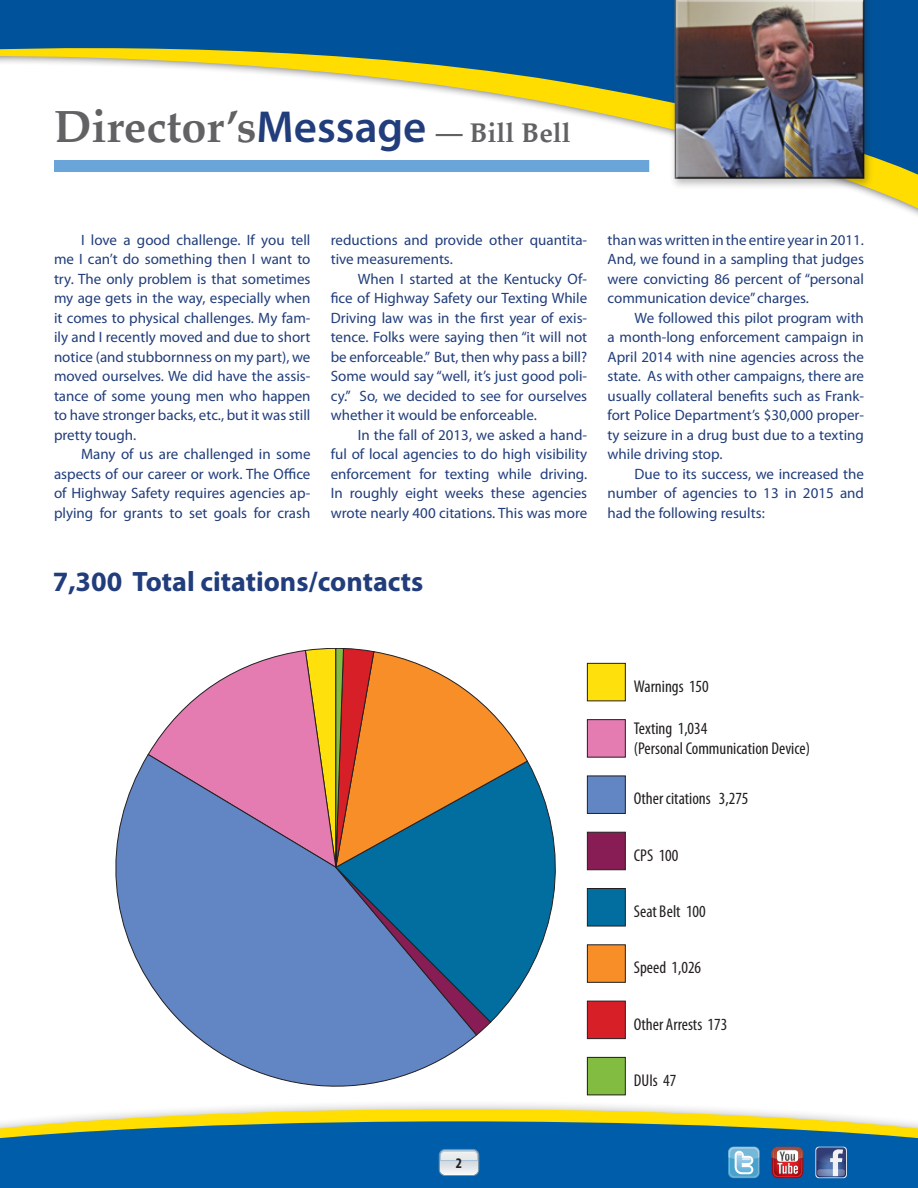
<style>
.page{position:relative;width:918px;height:1188px;background:#fff}
.page>*{position:absolute;margin:0;border:0;box-sizing:border-box;transform-origin:0 0}
.Pull_Quote{font:700 45px "Palatino";color:#626264}
.t1{font:700 28.05px "Myriad Pro";color:#213d7b}
.t2{font:condensed 17.1px/20.5px "Myriad Pro";color:#231f20}
.P1{font:15px/19.5px "Myriad Pro";color:#213d7b;text-align:justify}
.t3{font:700 condensed 14.7px "Myriad Pro";color:#231f20}
.s1{font-family:"Myriad Pro";font-weight:600;color:#213d7b}
.s2{font-size:27px}
</style>
<div class="page">
<svg style="left:857px;top:181px;width:61px;height:34px"></svg>
<svg style="left:0;top:0;width:918px;height:181px"></svg>
<div style="left:0;top:1100px;width:918px;height:88px;background:#231f20;opacity:.3"></div>
<svg style="left:0;top:1109px;width:918px;height:10px"></svg>
<div style="left:0;top:1119px;width:918px;height:69px;background:#231f20;opacity:.3"></div>
<svg style="left:0;top:1121px;width:918px;height:67px;background:#16689d"></svg>
<div style="left:54px;top:160px;width:595px;height:12px;background:#6aa5d9"></div>
<div style="left:669px;top:0;width:205px;height:190px;background:#231f20;opacity:.3"></div>
<div style="left:671px;top:0;width:197px;height:179px;background:#231f20;opacity:.75"></div>
<div style="left:587px;top:663px;width:39px;height:38px;background:#fde00c;border:1px solid #231f20"></div>
<div style="left:587px;top:719px;width:39px;height:38px;background:#e47bb1;border:1px solid #231f20"></div>
<div style="left:587px;top:776px;width:39px;height:38px;background:#6286c4;border:1px solid #231f20"></div>
<svg style="left:116px;top:755px;width:360px;height:332px"></svg>
<div style="left:587px;top:832px;width:39px;height:38px;background:#881c55;border:1px solid #231f20"></div>
<div style="left:587px;top:888px;width:39px;height:38px;background:#016e9f;border:1px solid #231f20"></div>
<svg style="left:528px;top:761px;width:28px;height:213px"></svg>
<div style="left:587px;top:945px;width:39px;height:38px;background:#f78e28;border:1px solid #231f20"></div>
<div style="left:587px;top:1001px;width:39px;height:38px;background:#d61f27;border:1px solid #231f20"></div>
<div style="left:587px;top:1057px;width:38px;height:38px;background:#82bd41"></div>
<div style="left:587px;top:1057px;width:39px;height:38px;border:1px solid #231f20"></div>
<svg style="left:147px;top:648px;width:381px;height:388px;background:#8d8a9e"></svg>
<svg style="left:439px;top:1149px;width:40px;height:27px"></svg>
<img style="left:440px;top:1156px;width:38px;height:5px">
<img style="left:440px;top:1151px;width:38px;height:5px">
<svg style="left:815px;top:1147px;width:32px;height:31px"></svg>
<svg style="left:816px;top:1147px;width:30px;height:30px"></svg>
<svg style="left:817px;top:1169px;width:28px;height:7px"></svg>
<svg style="left:772px;top:1147px;width:31px;height:31px"></svg>
<svg style="left:728px;top:1147px;width:32px;height:31px"></svg>
<svg style="left:728px;top:1147px;width:32px;height:30px"></svg>
<p class="Pull_Quote" style="left:54px;top:88px;width:518px">Director’s<span class="s1">Message</span> <span class="s2">— Bill Bell</span></p>
<p class="P1" style="left:54px;top:230px;width:258px;text-indent:27px">I love a good challenge. If you tell me I can’t do something then I want to try. The only problem is that sometimes my age gets in the way, especially when it comes to physical challenges. My fam&shy;ily and I recently moved and due to short notice (and stubbornness on my part), we moved ourselves. We did have the assis&shy;tance of some young men who happen to have stronger backs, etc., but it was still pretty tough.</p>
<p class="P1" style="left:54px;top:445px;width:258px;text-indent:27px">Many of us are challenged in some aspects of our career or work. The Office of Highway Safety requires agencies ap&shy;plying for grants to set goals for crash</p>
<p class="P1" style="left:331px;top:230px;width:258px">reductions and provide other quantita&shy;tive measurements.</p>
<p class="P1" style="left:331px;top:269px;width:258px;text-indent:27px">When I started at the Kentucky Of&shy;fice of Highway Safety our Texting While Driving law was in the first year of exis&shy;tence. Folks were saying then “it will not be enforceable.” But, then why pass a bill?<br>Some would say “well, it’s just good poli&shy;cy.” So, we decided to see for ourselves whether it would be enforceable.</p>
<p class="P1" style="left:331px;top:425px;width:258px;text-indent:27px">In the fall of 2013, we asked a hand&shy;ful of local agencies to do high visibility enforcement for texting while driving.<br>In roughly eight weeks these agencies wrote nearly 400 citations. This was more</p>
<h3 class="t1" style="left:53px;top:566px;width:372px">7,300 Total citations/contacts</h3>
<p class="P1" style="left:608px;top:230px;width:258px">than was written in the entire year in 2011.<br>And, we found in a sampling that judges were convicting 86 percent of “personal communication device” charges.</p>
<p class="P1" style="left:608px;top:308px;width:258px;text-indent:27px">We followed this pilot program with a month-long enforcement campaign in April 2014 with nine agencies across the state. As with other campaigns, there are usually collateral benefits such as Frank&shy;fort Police Department’s $30,000 proper&shy;ty seizure in a drug bust due to a texting while driving stop.</p>
<p class="P1" style="left:608px;top:464px;width:258px;text-indent:27px">Due to its success, we increased the number of agencies to 13 in 2015 and had the following results:</p>
<p class="t3" style="left:456px;top:1155px;width:8px">2</p>
<p class="t2" style="left:634px;top:676px;width:76px">Warnings 150</p>
<p class="t2" style="left:634px;top:718px;width:178px">Texting 1,034<br>(Personal Communication Device)</p>
<p class="t2" style="left:634px;top:789px;width:116px">Other citations 3,275</p>
<p class="t2" style="left:634px;top:845px;width:46px">CPS 100</p>
<p class="t2" style="left:634px;top:901px;width:73px">Seat Belt 100</p>
<p class="t2" style="left:634px;top:958px;width:69px">Speed 1,026</p>
<p class="t2" style="left:634px;top:1014px;width:95px">Other Arrests 173</p>
<p class="t2" style="left:634px;top:1070px;width:44px">DUIs 47</p>
</div>
